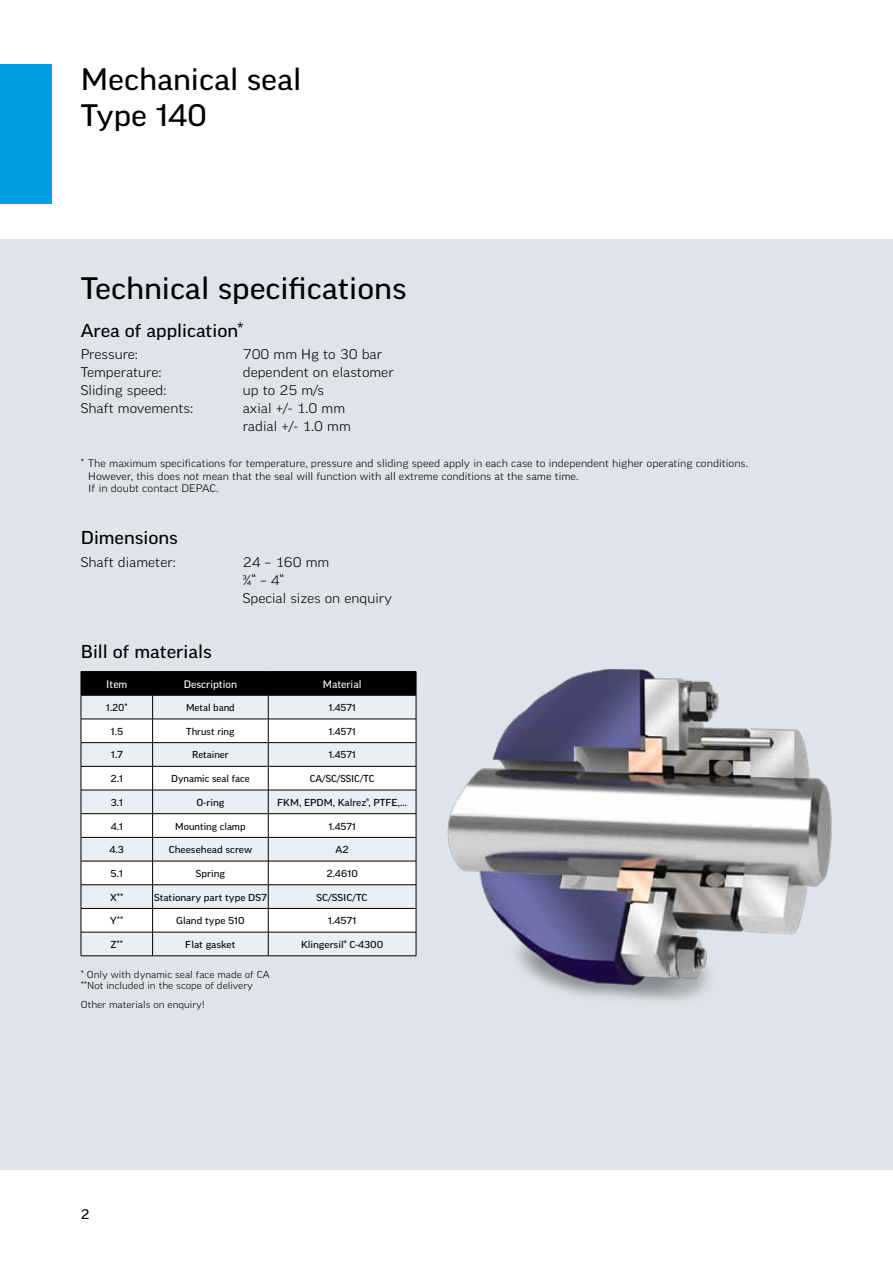
<style>
.page{position:relative;width:893px;height:1263px;background:#fff}
.page>*{position:absolute;margin:0;border:0;box-sizing:border-box;transform-origin:0 0}
.t1{font:expanded 30px/36px "Good Pro";color:#000}
.t2{font:expanded 18px "Good Pro";color:#000}
.t3{font:300 expanded 13.5px/18px "Good Pro";color:#000}
.t4{font:expanded 13.5px "Good Pro";color:#000}
.t5{font:300 expanded 10.5px/12.6px "Good Pro";color:#000}
.t6{font:expanded 10.5px "Good Pro";color:#fff;scale:.96 1}
.t7{font:expanded 9.75px "Good Pro";color:#000}
.t8{font:expanded 9.75px "Good Pro";color:#000;scale:.96 1}
.t9{font:300 expanded 9.75px/11.7px "Good Pro";color:#000}
</style>
<div class="page">
<div style="left:0;top:65px;width:52px;height:139px;background:#009fe3"></div>
<div style="left:0;top:239px;width:893px;height:931px;background:#dee4e9"></div>
<img style="left:353px;top:669px;width:479px;height:332px">
<hr style="left:81px;top:671px;width:72px;height:1px;background:#000">
<hr style="left:153px;top:671px;width:115px;height:1px;background:#000">
<hr style="left:268px;top:671px;width:148px;height:1px;background:#000">
<svg style="left:81px;top:672px;width:336px;height:284px"></svg>
<h1 class="t1" style="left:81px;top:61px;width:222px">Mechanical seal<br>Type 140</h1>
<h1 class="t1" style="left:81px;top:270px;width:327px">Technical specifications</h1>
<h2 class="t2" style="left:81px;top:320px;width:164px">Area of application*</h2>
<p class="t3" style="left:81px;top:345px;width:59px">Pressure:</p>
<p class="t3" style="left:243px;top:345px;width:141px">700 mm Hg to 30 bar</p>
<p class="t3" style="left:81px;top:363px;width:82px">Temperature:</p>
<p class="t3" style="left:243px;top:363px;width:152px">dependent on elastomer</p>
<p class="t3" style="left:81px;top:381px;width:87px">Sliding speed:</p>
<p class="t3" style="left:243px;top:381px;width:83px">up to 25 m/s</p>
<p class="t3" style="left:81px;top:399px;width:114px">Shaft movements:</p>
<p class="t3" style="left:243px;top:399px;width:109px">axial +/- 1.0 mm radial +/- 1.0 mm</p>
<p class="t5" style="left:88px;top:457px;width:661px;text-indent:-7px">* The maximum specifications for temperature, pressure and sliding speed apply in each case to independent higher operating conditions.<br>However, this does not mean that the seal will function with all extreme conditions at the same time.<br>If in doubt contact DEPAC.</p>
<h2 class="t2" style="left:81px;top:527px;width:99px">Dimensions</h2>
<p class="t3" style="left:81px;top:553px;width:97px">Shaft diameter:</p>
<p class="t3" style="left:243px;top:553px;width:151px">24 – 160 mm<br>¾“ – 4“<br>Special sizes on enquiry</p>
<h2 class="t2" style="left:81px;top:641px;width:133px">Bill of materials</h2>
<p class="t6" style="left:106px;top:678px;width:24px">Item</p>
<p class="t6" style="left:184px;top:678px;width:57px">Description</p>
<p class="t6" style="left:323px;top:678px;width:42px">Material</p>
<p class="t8" style="left:106px;top:702px;width:24px">1.20*</p>
<p class="t8" style="left:186px;top:702px;width:52px">Metal band</p>
<p class="t8" style="left:328px;top:702px;width:30px">1.4571</p>
<p class="t7" style="left:110px;top:726px;width:14px">1.5</p>
<p class="t8" style="left:186px;top:726px;width:52px">Thrust ring</p>
<p class="t8" style="left:328px;top:726px;width:30px">1.4571</p>
<p class="t7" style="left:111px;top:749px;width:13px">1.7</p>
<p class="t8" style="left:192px;top:749px;width:39px">Retainer</p>
<p class="t8" style="left:328px;top:749px;width:30px">1.4571</p>
<p class="t7" style="left:111px;top:773px;width:14px">2.1</p>
<p class="t8" style="left:171px;top:773px;width:83px">Dynamic seal face</p>
<p class="t8" style="left:310px;top:773px;width:69px">CA/SC/SSIC/TC</p>
<p class="t7" style="left:111px;top:797px;width:14px">3.1</p>
<p class="t7" style="left:196px;top:797px;width:29px">O-ring</p>
<p class="t7" style="left:277px;top:797px;width:131px">FKM, EPDM, Kalrez®, PTFE,...</p>
<p class="t7" style="left:111px;top:820px;width:14px">4.1</p>
<p class="t8" style="left:175px;top:820px;width:75px">Mounting clamp</p>
<p class="t8" style="left:328px;top:820px;width:30px">1.4571</p>
<p class="t7" style="left:110px;top:844px;width:16px">4.3</p>
<p class="t7" style="left:169px;top:844px;width:85px">Cheesehead screw</p>
<p class="t7" style="left:336px;top:844px;width:15px">A2</p>
<p class="t7" style="left:111px;top:868px;width:14px">5.1</p>
<p class="t7" style="left:196px;top:868px;width:31px">Spring</p>
<p class="t7" style="left:326px;top:868px;width:33px">2.4610</p>
<p class="t7" style="left:110px;top:891px;width:15px">X**</p>
<p class="t7" style="left:154px;top:891px;width:114px">Stationary part type DS7</p>
<p class="t7" style="left:317px;top:891px;width:53px">SC/SSIC/TC</p>
<p class="t7" style="left:110px;top:915px;width:15px">Y**</p>
<p class="t7" style="left:176px;top:915px;width:70px">Gland type 510</p>
<p class="t7" style="left:328px;top:915px;width:30px">1.4571</p>
<p class="t7" style="left:110px;top:939px;width:14px">Z**</p>
<p class="t7" style="left:185px;top:939px;width:52px">Flat gasket</p>
<p class="t7" style="left:301px;top:939px;width:84px">Klingersil® C-4300</p>
<p class="t9" style="left:81px;top:968px;width:191px">* Only with dynamic seal face made of CA **Not included in the scope of delivery</p>
<p class="t9" style="left:81px;top:999px;width:125px">Other materials on enquiry!</p>
<p class="t4" style="left:81px;top:1206px;width:10px">2</p>
</div>
